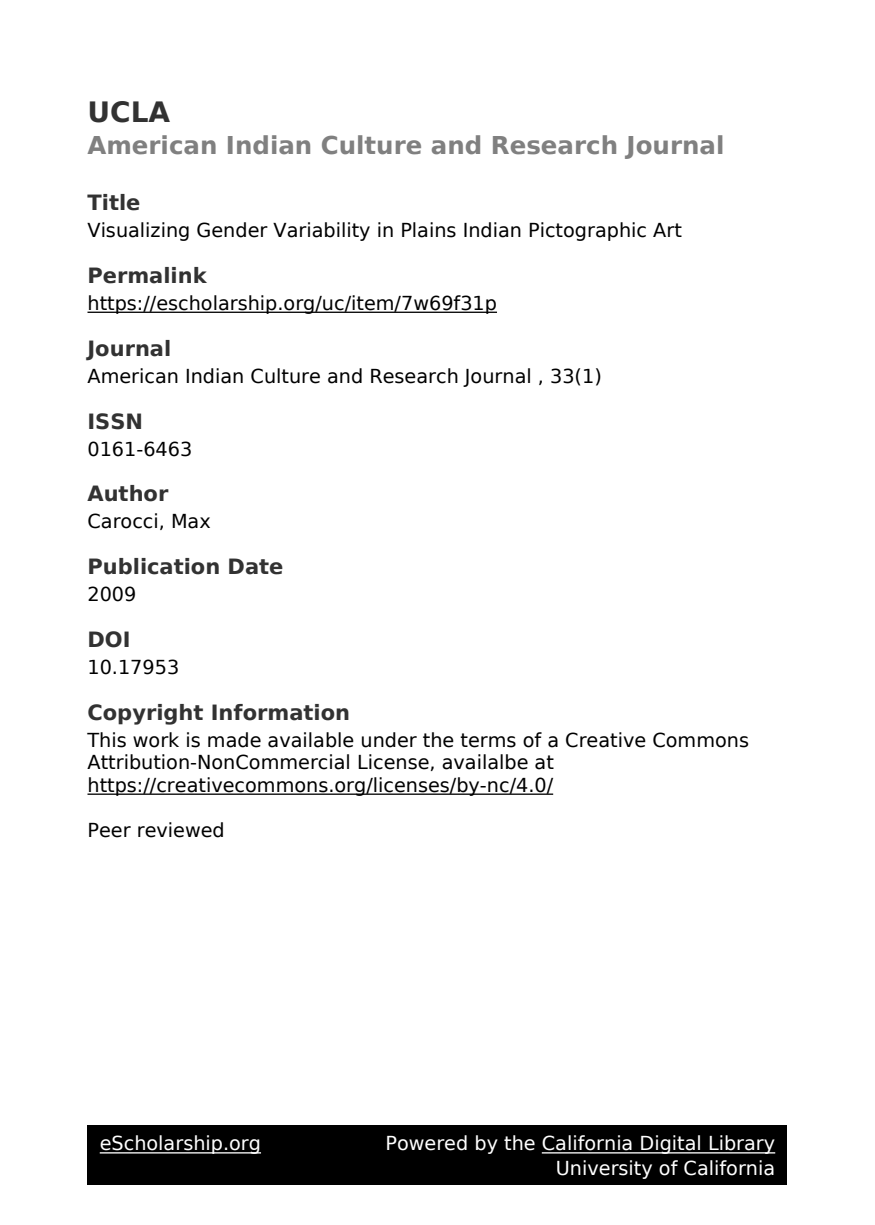
<style>
.page{position:relative;width:875px;height:1225px;background:#fff}
.page>*{position:absolute;margin:0;border:0;box-sizing:border-box;transform-origin:0 0}
.t1{font:700 28px "DejaVu Sans";color:#323232}
.t2{font:700 24.5px "DejaVu Sans";color:#808080}
.t3{font:700 21px "DejaVu Sans";color:#323232}
.t4{font:19.25px/22.4px "DejaVu Sans";color:#000}
.t5{font:19.25px/24.5px "DejaVu Sans";color:#fff;text-align:right}
</style>
<div class="page">
<hr style="left:88px;top:312px;width:409px;height:1px;background:#000">
<hr style="left:88px;top:794px;width:465px;height:1px;background:#000">
<div style="left:88px;top:1125px;width:700px;height:60px;background:#000"></div>
<hr style="left:100px;top:1152px;width:161px;height:2px;background:#fff">
<hr style="left:542px;top:1152px;width:233px;height:2px;background:#fff">
<h1 class="t1" style="left:88px;top:101px;width:84px">UCLA</h1>
<p class="t2" style="left:88px;top:136px;width:638px">American Indian Culture and Research Journal</p>
<p class="t3" style="left:88px;top:194px;width:54px">Title</p>
<p class="t4" style="left:88px;top:221px;width:596px">Visualizing Gender Variability in Plains Indian Pictographic Art</p>
<p class="t3" style="left:88px;top:267px;width:121px">Permalink</p>
<p class="t4" style="left:88px;top:294px;width:411px">https://escholarship.org/uc/item/7w69f31p</p>
<p class="t3" style="left:88px;top:340px;width:85px">Journal</p>
<p class="t4" style="left:88px;top:367px;width:516px">American Indian Culture and Research Journal , 33(1)</p>
<p class="t3" style="left:88px;top:413px;width:57px">ISSN</p>
<p class="t4" style="left:88px;top:439px;width:106px">0161-6463</p>
<p class="t3" style="left:88px;top:485px;width:82px">Author</p>
<p class="t4" style="left:88px;top:512px;width:125px">Carocci, Max</p>
<p class="t3" style="left:88px;top:558px;width:198px">Publication Date</p>
<p class="t4" style="left:88px;top:585px;width:50px">2009</p>
<p class="t3" style="left:88px;top:631px;width:45px">DOI</p>
<p class="t4" style="left:88px;top:658px;width:93px">10.17953</p>
<p class="t3" style="left:88px;top:704px;width:264px">Copyright Information</p>
<p class="t4" style="left:88px;top:731px;width:663px">This work is made available under the terms of a Creative Commons<br>Attribution-NonCommercial License, availalbe at https://creativecommons.org/licenses/by-nc/4.0/</p>
<p class="t4" style="left:88px;top:820px;width:139px">Peer reviewed</p>
<p class="t5" style="left:100px;top:1133px;width:163px">eScholarship.org</p>
<p class="t5" style="left:385px;top:1133px;width:391px">Powered by the California Digital Library<br>University of California</p>
</div>
